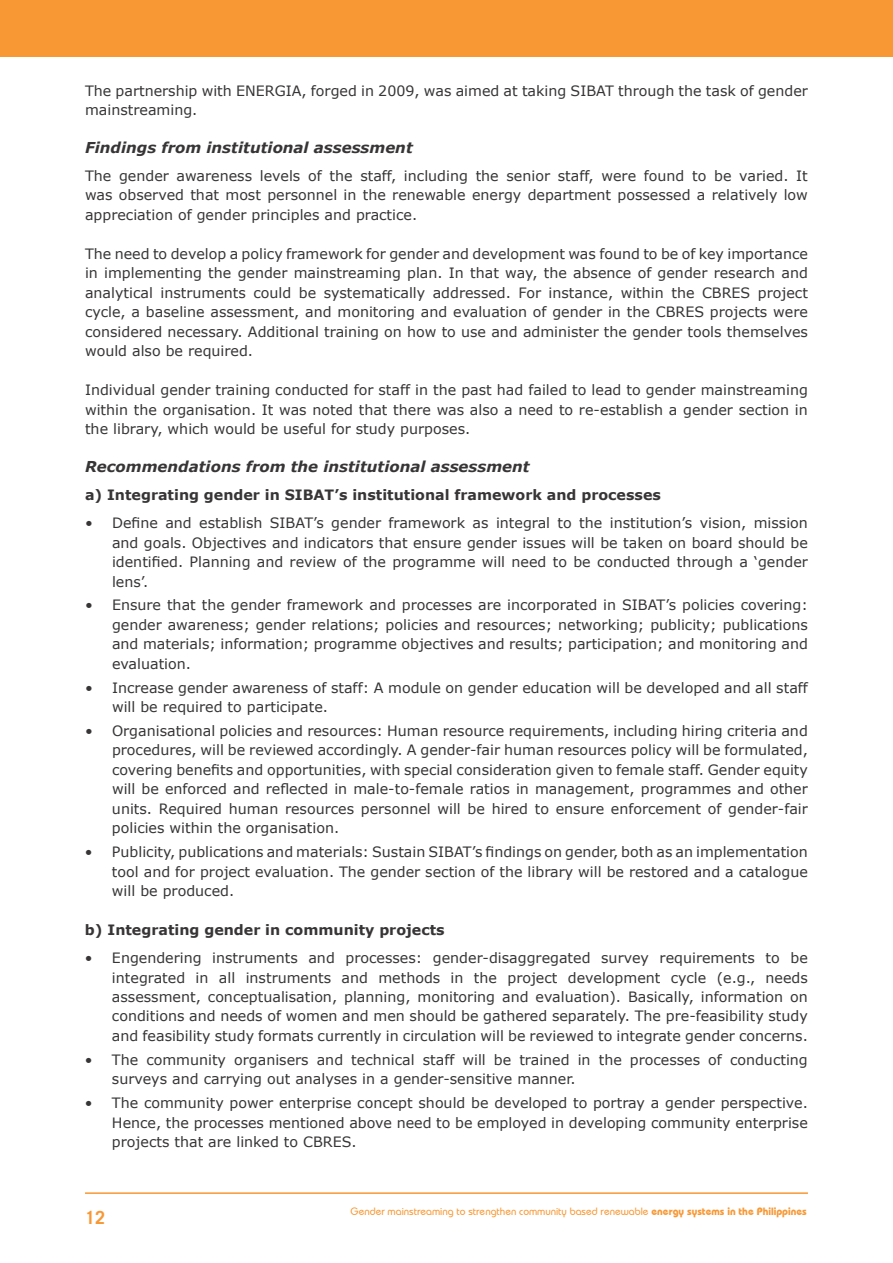
<style>
.page{position:relative;width:893px;height:1263px;background:#fff}
.page>*{position:absolute;margin:0;border:0;box-sizing:border-box;transform-origin:0 0}
.t1{font:700 18px "Trade Gothic";color:#f89834}
.t2{font:italic 700 15px "Verdana";color:#373535}
.t3{font:14.25px/19.5px "Verdana";color:#373535;text-align:justify}
.t4{font:700 14.25px "Verdana";color:#373535}
.t5{font:500 10.5px "Bauhaus IT Cby BT";color:#f89834}
.s1{font-weight:700}
</style>
<div class="page">
<div style="left:0;top:0;width:893px;height:57px;background:#f89834"></div>
<hr style="left:85px;top:1192px;width:723px;height:2px;background:#f89834">
<p class="t3" style="left:85px;top:81px;width:724px">The partnership with ENERGIA, forged in 2009, was aimed at taking SIBAT through the task of gender mainstreaming.</p>
<p class="t2" style="left:85px;top:138px;width:329px">Findings from institutional assessment</p>
<p class="t3" style="left:85px;top:166px;width:724px">The gender awareness levels of the staff, including the senior staff, were found to be varied. It was observed that most personnel in the renewable energy department possessed a relatively low appreciation of gender principles and practice.</p>
<p class="t3" style="left:85px;top:244px;width:724px">The need to develop a policy framework for gender and development was found to be of key importance in implementing the gender mainstreaming plan. In that way, the absence of gender research and analytical instruments could be systematically addressed. For instance, within the CBRES project cycle, a baseline assessment, and monitoring and evaluation of gender in the CBRES projects were considered necessary. Additional training on how to use and administer the gender tools themselves would also be required.</p>
<p class="t3" style="left:85px;top:380px;width:724px">Individual gender training conducted for staff in the past had failed to lead to gender mainstreaming within the organisation. It was noted that there was also a need to re-establish a gender section in the library, which would be useful for study purposes.</p>
<p class="t2" style="left:85px;top:457px;width:446px">Recommendations from the institutional assessment</p>
<p class="t4" style="left:85px;top:486px;width:577px">a) Integrating gender in SIBAT’s institutional framework and processes</p>
<p class="t3" style="left:112px;top:513px;width:697px;text-indent:-27px">• Define and establish SIBAT’s gender framework as integral to the institution’s vision, mission and goals. Objectives and indicators that ensure gender issues will be taken on board should be identified. Planning and review of the programme will need to be conducted through a ‘gender lens’.</p>
<p class="t3" style="left:112px;top:595px;width:697px;text-indent:-27px">• Ensure that the gender framework and processes are incorporated in SIBAT’s policies covering: gender awareness; gender relations; policies and resources; networking; publicity; publications and materials; information; programme objectives and results; participation; and monitoring and evaluation.</p>
<p class="t3" style="left:112px;top:677px;width:697px;text-indent:-27px">• Increase gender awareness of staff: A module on gender education will be developed and all staff will be required to participate.</p>
<p class="t3" style="left:112px;top:720px;width:697px;text-indent:-27px">• Organisational policies and resources: Human resource requirements, including hiring criteria and procedures, will be reviewed accordingly. A gender-fair human resources policy will be formulated, covering benefits and opportunities, with special consideration given to female staff. Gender equity will be enforced and reflected in male-to-female ratios in management, programmes and other units. Required human resources personnel will be hired to ensure enforcement of gender-fair policies within the organisation.</p>
<p class="t3" style="left:112px;top:841px;width:697px;text-indent:-27px">• Publicity, publications and materials: Sustain SIBAT’s findings on gender, both as an implementation tool and for project evaluation. The gender section of the library will be restored and a catalogue will be produced.</p>
<p class="t4" style="left:85px;top:921px;width:361px">b) Integrating gender in community projects</p>
<p class="t3" style="left:112px;top:947px;width:697px;text-indent:-27px">• Engendering instruments and processes: gender-disaggregated survey requirements to be integrated in all instruments and methods in the project development cycle (e.g., needs assessment, conceptualisation, planning, monitoring and evaluation). Basically, information on conditions and needs of women and men should be gathered separately. The pre-feasibility study and feasibility study formats currently in circulation will be reviewed to integrate gender concerns.</p>
<p class="t3" style="left:112px;top:1049px;width:697px;text-indent:-27px">• The community organisers and technical staff will be trained in the processes of conducting surveys and carrying out analyses in a gender-sensitive manner.</p>
<p class="t3" style="left:112px;top:1092px;width:697px;text-indent:-27px">• The community power enterprise concept should be developed to portray a gender perspective.<br>Hence, the processes mentioned above need to be employed in developing community enterprise projects that are linked to CBRES.</p>
<p class="t1" style="left:85px;top:1207px;width:22px">12</p>
<p class="t5" style="left:351px;top:1204px;width:458px">Gender mainstreaming to strengthen community based renewable <span class="s1">energy systems in the Philippines</span></p>
</div>
